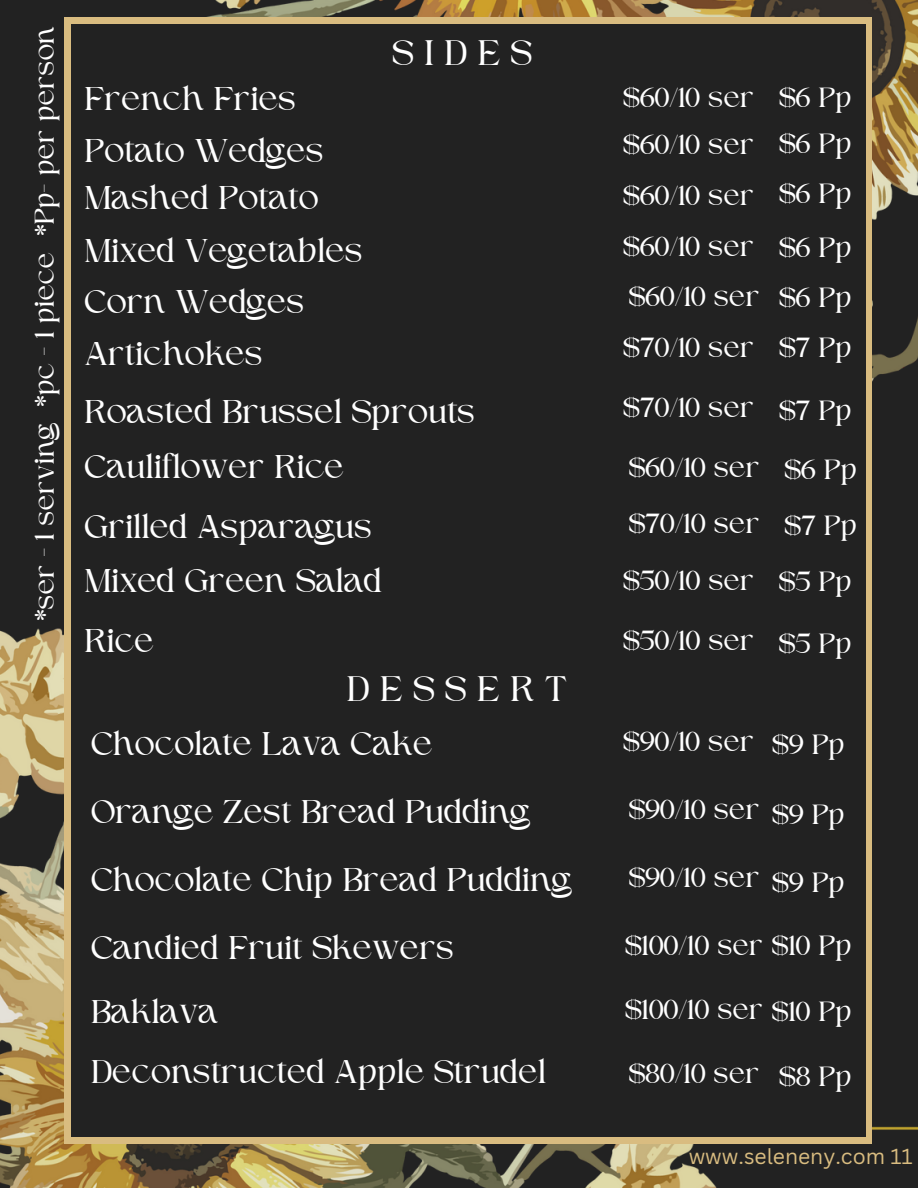
<style>
.page{position:relative;width:918px;height:1188px;background:#fff}
.page>*{position:absolute;margin:0;border:0;box-sizing:border-box;transform-origin:0 0}
.t1{font:36.3px "Higuen";letter-spacing:.3em;color:#fff}
.t2{font:33.6px "Higuen";color:#fff}
.t3{font:28.35px "Higuen";color:#fff}
.t4{font:27.75px "Higuen";color:#fff}
.t5{font:21.15px "Canva Sans";color:#d9bc80}
</style>
<div class="page">
<img style="left:0;top:0;width:918px;height:1188px">
<div style="left:65px;top:17px;width:807px;height:1126px;background:#d9bc80"></div>
<div style="left:71px;top:24px;width:794px;height:1112px;background:#222"></div>
<h3 class="t4" style="left:33px;top:235px;width:211px;rotate:-90deg">*Pp- per person</h3>
<h3 class="t4" style="left:33px;top:406px;width:155px;rotate:-90deg">*pc - 1 piece</h3>
<h3 class="t4" style="left:33px;top:620px;width:200px;rotate:-90deg">*ser - 1 serving</h3>
<h3 class="t2" style="left:85px;top:85px;width:213px">French Fries</h3>
<h3 class="t1" style="left:393px;top:38px;width:141px">SIDES</h3>
<h2 class="t2" style="left:85px;top:137px;width:241px">Potato Wedges</h2>
<h3 class="t2" style="left:85px;top:184px;width:236px">Mashed Potato</h3>
<h3 class="t2" style="left:85px;top:237px;width:280px">Mixed Vegetables</h3>
<h2 class="t2" style="left:85px;top:288px;width:221px">Corn Wedges</h2>
<h3 class="t2" style="left:85px;top:339px;width:180px">Artichokes</h3>
<h2 class="t2" style="left:85px;top:397px;width:392px">Roasted Brussel Sprouts</h2>
<h3 class="t2" style="left:85px;top:453px;width:261px">Cauliflower Rice</h3>
<h2 class="t2" style="left:85px;top:513px;width:289px">Grilled Asparagus</h2>
<h3 class="t2" style="left:85px;top:567px;width:299px">Mixed Green Salad</h3>
<h2 class="t2" style="left:85px;top:627px;width:71px">Rice</h2>
<h3 class="t1" style="left:348px;top:674px;width:221px">DESSERT</h3>
<h2 class="t2" style="left:92px;top:730px;width:343px">Chocolate Lava Cake</h2>
<h2 class="t2" style="left:92px;top:798px;width:441px">Orange Zest Bread Pudding</h2>
<h3 class="t2" style="left:92px;top:866px;width:482px">Chocolate Chip Bread Pudding</h3>
<h2 class="t2" style="left:92px;top:934px;width:364px">Candied Fruit Skewers</h2>
<h3 class="t2" style="left:92px;top:998px;width:128px">Baklava</h3>
<h2 class="t2" style="left:92px;top:1058px;width:456px">Deconstructed Apple Strudel</h2>
<h2 class="t3" style="left:624px;top:85px;width:132px">$60/10 ser</h2>
<h3 class="t3" style="left:624px;top:132px;width:132px">$60/10 ser</h3>
<h2 class="t3" style="left:624px;top:183px;width:132px">$60/10 ser</h2>
<h3 class="t3" style="left:624px;top:235px;width:132px">$60/10 ser</h3>
<h2 class="t3" style="left:629px;top:285px;width:132px">$60/10 ser</h2>
<h3 class="t3" style="left:624px;top:335px;width:132px">$70/10 ser</h3>
<h2 class="t3" style="left:624px;top:396px;width:132px">$70/10 ser</h2>
<h3 class="t3" style="left:629px;top:456px;width:132px">$60/10 ser</h3>
<h3 class="t3" style="left:629px;top:512px;width:132px">$70/10 ser</h3>
<h3 class="t3" style="left:624px;top:569px;width:133px">$50/10 ser</h3>
<h3 class="t3" style="left:624px;top:629px;width:133px">$50/10 ser</h3>
<h3 class="t3" style="left:780px;top:85px;width:74px">$6 Pp</h3>
<h3 class="t3" style="left:780px;top:132px;width:74px">$6 Pp</h3>
<h3 class="t3" style="left:780px;top:182px;width:74px">$6 Pp</h3>
<h3 class="t3" style="left:780px;top:236px;width:74px">$6 Pp</h3>
<h3 class="t3" style="left:780px;top:286px;width:74px">$6 Pp</h3>
<h3 class="t3" style="left:780px;top:336px;width:74px">$7 Pp</h3>
<h3 class="t3" style="left:780px;top:398px;width:74px">$7 Pp</h3>
<h3 class="t3" style="left:785px;top:457px;width:74px">$6 Pp</h3>
<h3 class="t3" style="left:785px;top:514px;width:74px">$7 Pp</h3>
<h3 class="t3" style="left:780px;top:570px;width:74px">$5 Pp</h3>
<h3 class="t3" style="left:780px;top:632px;width:74px">$5 Pp</h3>
<h3 class="t3" style="left:624px;top:730px;width:132px">$90/10 ser</h3>
<h1 class="t3" style="left:773px;top:732px;width:74px">$9 Pp</h1>
<h3 class="t3" style="left:629px;top:798px;width:132px">$90/10 ser</h3>
<h1 class="t3" style="left:773px;top:803px;width:74px">$9 Pp</h1>
<h2 class="t3" style="left:629px;top:866px;width:132px">$90/10 ser</h2>
<h2 class="t3" style="left:773px;top:871px;width:74px">$9 Pp</h2>
<h3 class="t3" style="left:626px;top:934px;width:228px">$100/10 ser $10 Pp</h3>
<h2 class="t3" style="left:626px;top:998px;width:228px">$100/10 ser $10 Pp</h2>
<h3 class="t3" style="left:629px;top:1062px;width:132px">$80/10 ser</h3>
<h3 class="t3" style="left:780px;top:1065px;width:74px">$8 Pp</h3>
<p class="t5" style="left:689px;top:1141px;width:226px">www.seleneny.com 11</p>
</div>
